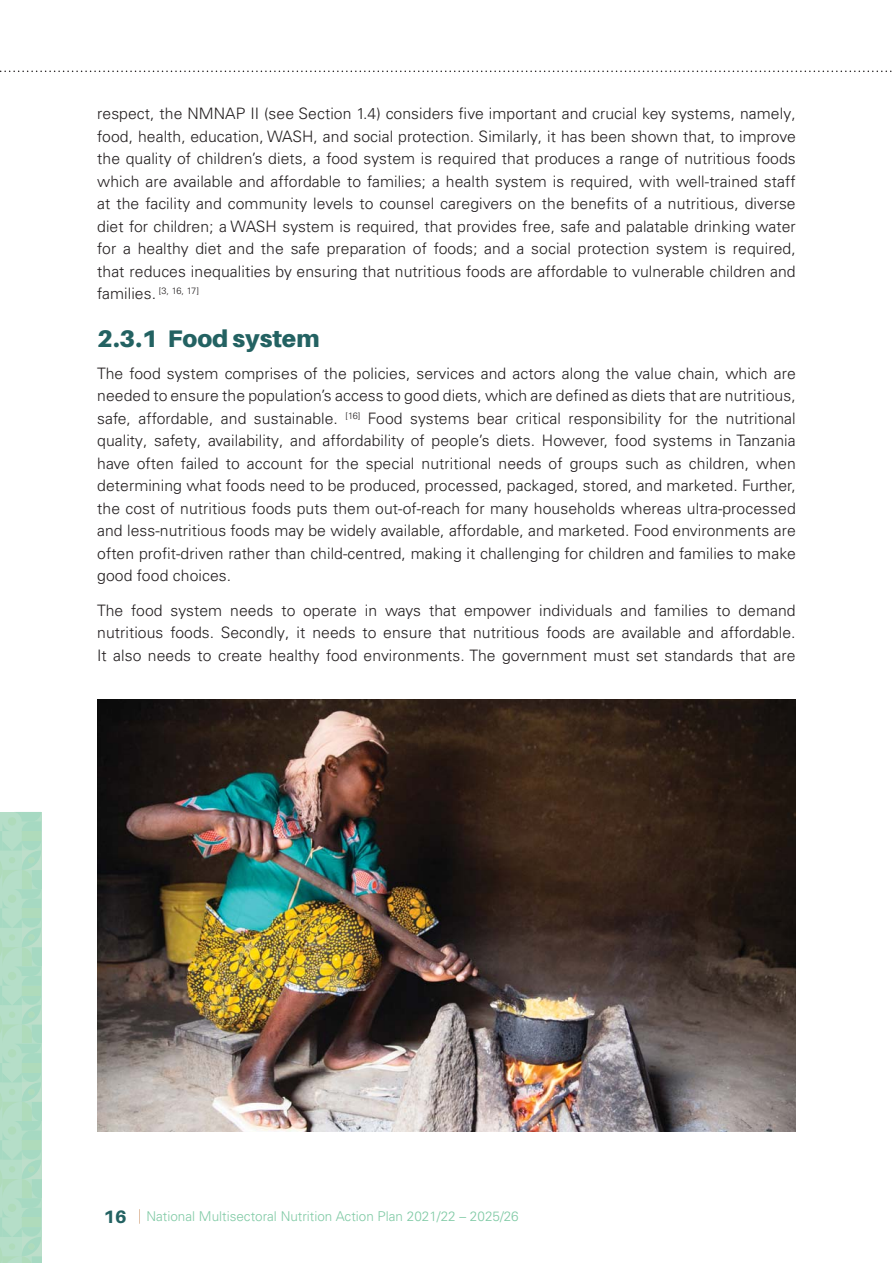
<style>
.page{position:relative;width:893px;height:1263px;background:#fff}
.page>*{position:absolute;margin:0;border:0;box-sizing:border-box;transform-origin:0 0}
.t1{font:900 24px "Aileron";color:#236262}
.t2{font:300 15.75px/22.5px "Univers LT Pro 45";letter-spacing:.005em;color:#231f20;text-align:justify}
.t3{font:300 13.5px "Univers LT Pro 45";color:#80caa5}
.s1{font-family:"Aileron";font-weight:800;font-size:18px;color:#236262}
</style>
<div class="page">
<svg style="left:139px;top:1209px;width:1px;height:15px"></svg>
<svg style="left:0;top:812px;width:42px;height:451px;background:#afdbc3"></svg>
<svg style="left:0;top:71px;width:892px;height:1px"></svg>
<img style="left:97px;top:699px;width:699px;height:433px">
<p class="t2" style="left:97px;top:105px;width:700px">respect, the NMNAP II (see Section 1.4) considers five important and crucial key systems, namely, food, health, education, WASH, and social protection. Similarly, it has been shown that, to improve the quality of children’s diets, a food system is required that produces a range of nutritious foods which are available and affordable to families; a health system is required, with well-trained staff at the facility and community levels to counsel caregivers on the benefits of a nutritious, diverse diet for children; a WASH system is required, that provides free, safe and palatable drinking water for a healthy diet and the safe preparation of foods; and a social protection system is required, that reduces inequalities by ensuring that nutritious foods are affordable to vulnerable children and families. <sup>[3,</sup> <sup>16,</sup> <sup>17]</sup></p>
<h1 class="t1" style="left:97px;top:327px;width:224px">2.3.1 Food system</h1>
<p class="t2" style="left:97px;top:364px;width:700px">The food system comprises of the policies, services and actors along the value chain, which are needed to ensure the population’s access to good diets, which are defined as diets that are nutritious, safe, affordable, and sustainable. <sup>[16]</sup> Food systems bear critical responsibility for the nutritional quality, safety, availability, and affordability of people’s diets. However, food systems in Tanzania have often failed to account for the special nutritional needs of groups such as children, when determining what foods need to be produced, processed, packaged, stored, and marketed. Further, the cost of nutritious foods puts them out-of-reach for many households whereas ultra-processed and less-nutritious foods may be widely available, affordable, and marketed. Food environments are often profit-driven rather than child-centred, making it challenging for children and families to make good food choices.</p>
<p class="t2" style="left:97px;top:601px;width:700px">The food system needs to operate in ways that empower individuals and families to demand nutritious foods. Secondly, it needs to ensure that nutritious foods are available and affordable.<br>It also needs to create healthy food environments. The government must set standards that are</p>
<p class="t3" style="left:103px;top:1212px;width:417px"><span class="s1">16</span> National Multisectoral Nutrition Action Plan 2021/22 – 2025/26</p>
</div>
